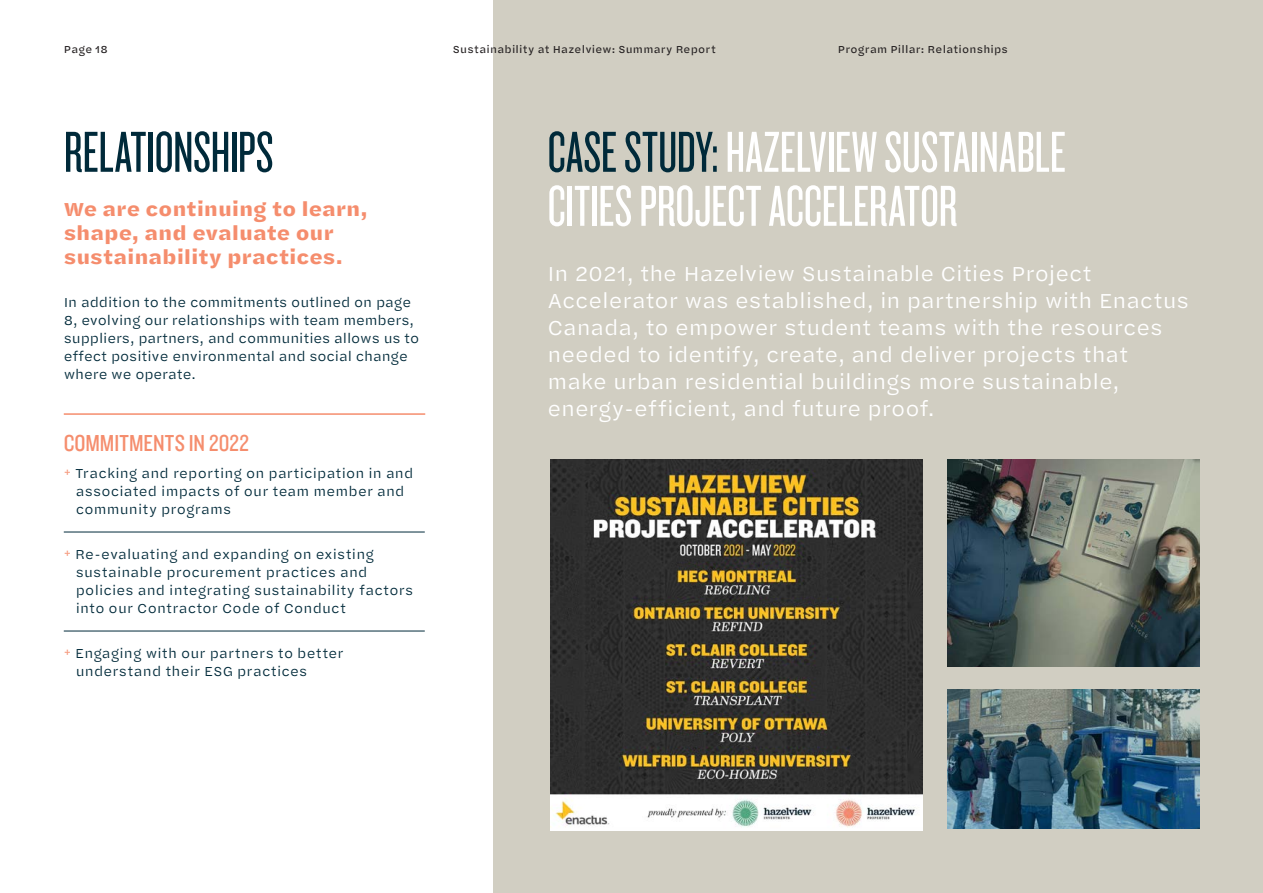
<style>
.page{position:relative;width:1263px;height:893px;background:#fff}
.page>*{position:absolute;margin:0;border:0;box-sizing:border-box;transform-origin:0 0}
.t1{font:60px/54px "Knockout HTF27 Junior Bantamwt";letter-spacing:-.005em;color:#fff}
.t2{font:60px "Knockout HTF27 Junior Bantamwt";letter-spacing:-.005em;color:#002a3a}
.t3{font:24px "Knockout HTF29 Junior Liteweight";letter-spacing:.005em;color:#f58d6d}
.t4{font:21px/27px "Halyard Micro";letter-spacing:-.005em;color:#fff}
.t5{font:700 19.5px/24px "Halyard Micro";letter-spacing:-.005em;color:#f58d6d}
.t6{font:13.5px/18px "Halyard Micro";letter-spacing:.005em;color:#002a3a}
.t7{font:10.5px "Halyard Micro";letter-spacing:.02em;color:#231f20}
.s1{color:#f58d6d}
.s2{color:#002a3a}
</style>
<div class="page">
<div style="left:493px;top:0;width:770px;height:893px;background:#d1cec2"></div>
<hr style="left:64px;top:413px;width:361px;height:2px;background:#f58d6d">
<hr style="left:64px;top:532px;width:361px;height:1px;background:#002a3a">
<hr style="left:64px;top:631px;width:361px;height:1px;background:#002a3a">
<img style="left:550px;top:459px;width:372px;height:371px">
<img style="left:948px;top:460px;width:251px;height:207px">
<img style="left:948px;top:689px;width:251px;height:140px">
<p class="t7" style="left:64px;top:41px;width:46px">Page 18</p>
<p class="t7" style="left:453px;top:41px;width:265px">Sustainability at Hazelview: Summary Report</p>
<p class="t7" style="left:838px;top:41px;width:172px">Program Pillar: Relationships</p>
<p class="t2" style="left:64px;top:123px;width:211px">RELATIONSHIPS</p>
<p class="t5" style="left:64px;top:197px;width:305px">We are continuing to learn, shape, and evaluate our sustainability practices.</p>
<p class="t6" style="left:64px;top:293px;width:357px">In addition to the commitments outlined on page 8, evolving our relationships with team members, suppliers, partners, and communities allows us to effect positive environmental and social change where we operate.</p>
<p class="t3" style="left:64px;top:431px;width:186px">COMMITMENTS IN 2022</p>
<p class="t6" style="left:76px;top:464px;width:339px;text-indent:-12px"><span class="s1">+</span> Tracking and reporting on participation in and associated impacts of our team member and community programs</p>
<p class="t6" style="left:76px;top:545px;width:339px;text-indent:-12px"><span class="s1">+</span> Re-evaluating and expanding on existing sustainable procurement practices and policies and integrating sustainability factors into our Contractor Code of Conduct</p>
<p class="t6" style="left:76px;top:644px;width:269px;text-indent:-12px"><span class="s1">+</span> Engaging with our partners to better understand their ESG practices</p>
<p class="t1" style="left:547px;top:126px;width:520px"><span class="s2">CASE STUDY:</span> HAZELVIEW SUSTAINABLE<br>CITIES PROJECT ACCELERATOR</p>
<p class="t4" style="left:547px;top:259px;width:643px">In 2021, the Hazelview Sustainable Cities Project Accelerator was established, in partnership with Enactus Canada, to empower student teams with the resources needed to identify, create, and deliver projects that make urban residential buildings more sustainable, energy-efficient, and future proof.</p>
</div>
